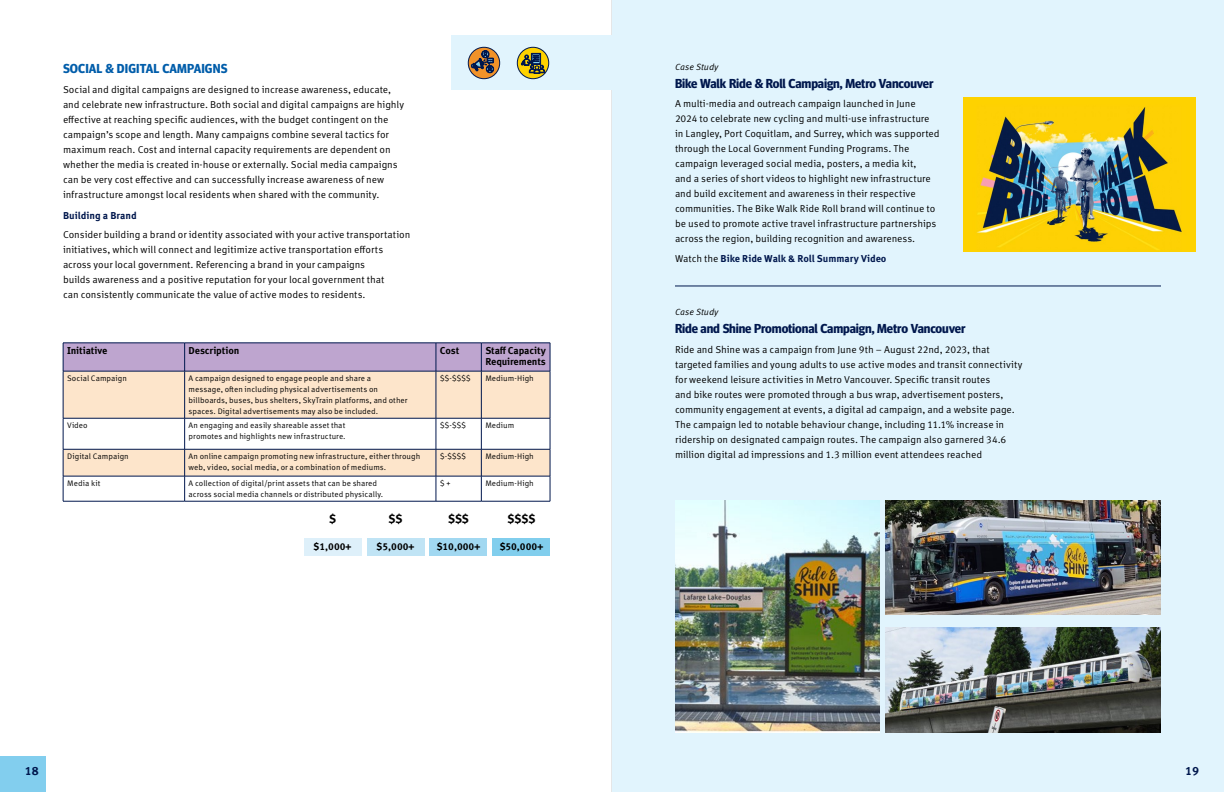
<style>
.page{position:relative;width:1224px;height:792px;background:#fff}
.page>*{position:absolute;margin:0;border:0;box-sizing:border-box;transform-origin:0 0}
.PULL_QUOTE{font:700 13px "Meta Headline Pro";letter-spacing:-.01em;color:#00174d}
.SUBHEAD_H3_copy{font:700 13px "Meta Headline Pro";letter-spacing:.01em;color:#005daa}
.t1{font:700 12px "Meta Correspondence Pro";color:#000}
.t2{font:700 12px "Meta Correspondence Pro";color:#00174d}
.BODY{font:10px/15px "Meta Correspondence Pro";letter-spacing:-.005em;color:#000}
.TABLE_COPY{font:700 10px/11px "Meta Correspondence Pro";letter-spacing:-.015em;color:#000}
.BODY-2{font:700 10px "Meta Correspondence Pro";letter-spacing:-.01em;color:#00174d}
.SUBHEAD_4{font:700 10px "Meta Correspondence Pro";color:#00174d}
.t3{font:italic 9px "Meta Correspondence Pro";color:#000}
.TABLE_COPY-2{font:8px/11px "Meta Correspondence Pro";letter-spacing:.005em;color:#000}
.s1{font-weight:400;color:#000}
</style>
<div class="page">
<div style="left:0;top:756px;width:46px;height:36px;background:#82ceee"></div>
<svg style="left:64px;top:372px;width:486px;height:104px;fill:#fde5cb"></svg>
<svg style="left:63px;top:343px;width:488px;height:28px;background:#b7a0ca"></svg>
<hr style="left:63px;top:371px;width:122px;height:1px;background:#00174d">
<hr style="left:63px;top:371px;width:1px;height:47px;background:#00174d">
<hr style="left:185px;top:371px;width:251px;height:1px;background:#00174d">
<hr style="left:184px;top:371px;width:1px;height:47px;background:#00174d">
<hr style="left:436px;top:371px;width:45px;height:1px;background:#00174d">
<hr style="left:436px;top:371px;width:1px;height:47px;background:#00174d">
<hr style="left:481px;top:371px;width:69px;height:1px;background:#00174d">
<hr style="left:481px;top:371px;width:1px;height:47px;background:#00174d">
<hr style="left:550px;top:371px;width:1px;height:47px;background:#00174d">
<hr style="left:63px;top:418px;width:122px;height:1px;background:#00174d">
<hr style="left:63px;top:418px;width:1px;height:31px;background:#00174d">
<hr style="left:185px;top:418px;width:251px;height:1px;background:#00174d">
<hr style="left:184px;top:418px;width:1px;height:31px;background:#00174d">
<hr style="left:436px;top:418px;width:45px;height:1px;background:#00174d">
<hr style="left:436px;top:418px;width:1px;height:31px;background:#00174d">
<hr style="left:481px;top:418px;width:69px;height:1px;background:#00174d">
<hr style="left:481px;top:418px;width:1px;height:31px;background:#00174d">
<hr style="left:550px;top:418px;width:1px;height:31px;background:#00174d">
<hr style="left:63px;top:449px;width:122px;height:1px;background:#00174d">
<hr style="left:185px;top:449px;width:251px;height:1px;background:#00174d">
<hr style="left:436px;top:449px;width:45px;height:1px;background:#00174d">
<hr style="left:481px;top:449px;width:69px;height:1px;background:#00174d">
<hr style="left:63px;top:476px;width:122px;height:1px;background:#00174d">
<svg style="left:63px;top:449px;width:1px;height:52px"></svg>
<hr style="left:185px;top:476px;width:251px;height:1px;background:#00174d">
<svg style="left:184px;top:449px;width:1px;height:52px"></svg>
<hr style="left:436px;top:476px;width:45px;height:1px;background:#00174d">
<svg style="left:436px;top:449px;width:1px;height:52px"></svg>
<hr style="left:481px;top:476px;width:69px;height:1px;background:#00174d">
<svg style="left:481px;top:449px;width:1px;height:52px"></svg>
<svg style="left:550px;top:449px;width:1px;height:52px"></svg>
<hr style="left:63px;top:501px;width:122px;height:1px;background:#00174d">
<hr style="left:185px;top:501px;width:251px;height:1px;background:#00174d">
<hr style="left:436px;top:501px;width:45px;height:1px;background:#00174d">
<hr style="left:481px;top:501px;width:69px;height:1px;background:#00174d">
<div style="left:430px;top:538px;width:57px;height:17px;background:#a1d8f1"></div>
<div style="left:367px;top:538px;width:57px;height:17px;background:#c0e4f5"></div>
<div style="left:304px;top:538px;width:57px;height:17px;background:#def0fa"></div>
<div style="left:493px;top:538px;width:57px;height:17px;background:#81ceed"></div>
<div style="left:451px;top:36px;width:161px;height:54px;background:#e1f4fd"></div>
<svg style="left:468px;top:47px;width:32px;height:32px"></svg>
<div style="left:468px;top:47px;width:32px;height:32px;border:1px solid #00174d;border-radius:50%"></div>
<svg style="left:471px;top:50px;width:23px;height:23px"></svg>
<svg style="left:517px;top:47px;width:32px;height:32px"></svg>
<div style="left:517px;top:47px;width:32px;height:32px;border:1px solid #00174d;border-radius:50%"></div>
<svg style="left:521px;top:53px;width:24px;height:21px"></svg>
<div style="left:612px;top:0;width:612px;height:792px;background:#e1f4fd"></div>
<hr style="left:675px;top:286px;width:486px;height:1px;background:#00174d">
<img style="left:963px;top:98px;width:232px;height:153px">
<img style="left:675px;top:500px;width:205px;height:233px">
<img style="left:885px;top:500px;width:276px;height:115px">
<img style="left:885px;top:628px;width:276px;height:105px">
<h3 class="SUBHEAD_H3_copy" style="left:63px;top:59px;width:166px">SOCIAL &amp; DIGITAL CAMPAIGNS</h3>
<p class="BODY" style="left:63px;top:81px;width:343px">Social and digital campaigns are designed to increase awareness, educate, and celebrate new infrastructure. Both social and digital campaigns are highly effective at reaching specific audiences, with the budget contingent on the campaign’s scope and length. Many campaigns combine several tactics for maximum reach. Cost and internal capacity requirements are dependent on whether the media is created in-house or externally. Social media campaigns can be very cost effective and can successfully increase awareness of new infrastructure amongst local residents when shared with the community.</p>
<p class="SUBHEAD_4" style="left:63px;top:207px;width:75px">Building a Brand</p>
<p class="BODY" style="left:63px;top:227px;width:349px">Consider building a brand or identity associated with your active transportation initiatives, which will connect and legitimize active transportation efforts across your local government. Referencing a brand in your campaigns<br>builds awareness and a positive reputation for your local government that<br>can consistently communicate the value of active modes to residents.</p>
<p class="TABLE_COPY" style="left:67px;top:345px;width:42px">Initiative</p>
<p class="TABLE_COPY" style="left:189px;top:345px;width:52px">Description</p>
<p class="TABLE_COPY" style="left:440px;top:345px;width:21px">Cost</p>
<p class="TABLE_COPY" style="left:485px;top:345px;width:62px">Staff Capacity<br>Requirements</p>
<p class="TABLE_COPY-2" style="left:67px;top:372px;width:61px">Social Campaign</p>
<p class="TABLE_COPY-2" style="left:189px;top:372px;width:220px">A campaign designed to engage people and share a message, often including physical advertisements on billboards, buses, bus shelters, SkyTrain platforms, and other spaces. Digital advertisements may also be included.</p>
<p class="TABLE_COPY-2" style="left:440px;top:372px;width:32px">$$-$$$$</p>
<p class="TABLE_COPY-2" style="left:485px;top:372px;width:50px">Medium-High</p>
<p class="TABLE_COPY-2" style="left:67px;top:420px;width:22px">Video</p>
<p class="TABLE_COPY-2" style="left:189px;top:420px;width:159px">An engaging and easily shareable asset that promotes and highlights new infrastructure.</p>
<p class="TABLE_COPY-2" style="left:440px;top:420px;width:27px">$$-$$$</p>
<p class="TABLE_COPY-2" style="left:485px;top:420px;width:31px">Medium</p>
<p class="TABLE_COPY-2" style="left:67px;top:451px;width:63px">Digital Campaign</p>
<p class="TABLE_COPY-2" style="left:189px;top:451px;width:233px">An online campaign promoting new infrastructure, either through web, video, social media, or a combination of mediums.</p>
<p class="TABLE_COPY-2" style="left:440px;top:451px;width:27px">$-$$$$</p>
<p class="TABLE_COPY-2" style="left:485px;top:451px;width:50px">Medium-High</p>
<p class="TABLE_COPY-2" style="left:67px;top:477px;width:35px">Media kit</p>
<p class="TABLE_COPY-2" style="left:189px;top:477px;width:196px">A collection of digital/print assets that can be shared across social media channels or distributed physically.</p>
<p class="TABLE_COPY-2" style="left:440px;top:477px;width:12px">$ +</p>
<p class="TABLE_COPY-2" style="left:485px;top:477px;width:50px">Medium-High</p>
<p class="t1" style="left:329px;top:509px;width:8px">$</p>
<p class="t1" style="left:389px;top:509px;width:15px">$$</p>
<p class="t1" style="left:448px;top:509px;width:22px">$$$</p>
<p class="TABLE_COPY" style="left:314px;top:541px;width:39px">$1,000+</p>
<p class="TABLE_COPY" style="left:377px;top:541px;width:39px">$5,000+</p>
<p class="TABLE_COPY" style="left:437px;top:541px;width:45px">$10,000+</p>
<p class="TABLE_COPY" style="left:500px;top:541px;width:45px">$50,000+</p>
<p class="t1" style="left:508px;top:509px;width:29px">$$$$</p>
<p class="t2" style="left:25px;top:761px;width:15px">18</p>
<p class="t3" style="left:675px;top:60px;width:45px">Case Study</p>
<p class="PULL_QUOTE" style="left:675px;top:73px;width:260px">Bike Walk Ride &amp; Roll Campaign, Metro Vancouver</p>
<p class="BODY" style="left:675px;top:96px;width:266px">A multi-media and outreach campaign launched in June 2024 to celebrate new cycling and multi-use infrastructure in Langley, Port Coquitlam, and Surrey, which was supported through the Local Government Funding Programs. The campaign leveraged social media, posters, a media kit,<br>and a series of short videos to highlight new infrastructure and build excitement and awareness in their respective communities. The Bike Walk Ride Roll brand will continue to be used to promote active travel infrastructure partnerships across the region, building recognition and awareness.</p>
<p class="BODY-2" style="left:675px;top:251px;width:213px"><span class="s1">Watch the</span> Bike Ride Walk &amp; Roll Summary Video</p>
<p class="t3" style="left:675px;top:305px;width:45px">Case Study</p>
<p class="PULL_QUOTE" style="left:675px;top:318px;width:292px">Ride and Shine Promotional Campaign, Metro Vancouver</p>
<p class="BODY" style="left:675px;top:341px;width:349px">Ride and Shine was a campaign from June 9th – August 22nd, 2023, that targeted families and young adults to use active modes and transit connectivity for weekend leisure activities in Metro Vancouver. Specific transit routes<br>and bike routes were promoted through a bus wrap, advertisement posters, community engagement at events, a digital ad campaign, and a website page.<br>The campaign led to notable behaviour change, including 11.1% increase in ridership on designated campaign routes. The campaign also garnered 34.6 million digital ad impressions and 1.3 million event attendees reached</p>
<p class="t2" style="left:1185px;top:761px;width:15px">19</p>
</div>
